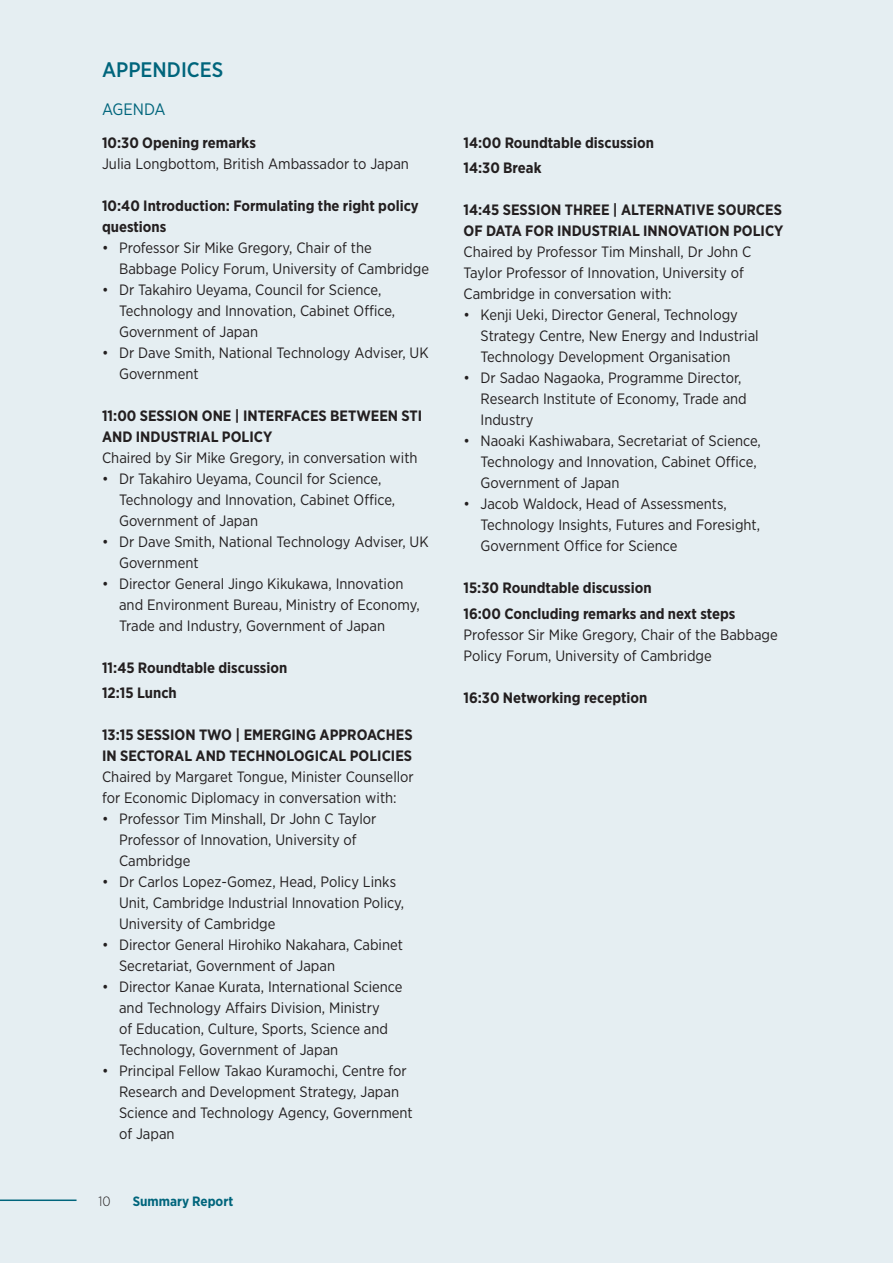
<style>
.page{position:relative;width:893px;height:1263px;background:#e5eef2}
.page>*{position:absolute;margin:0;border:0;box-sizing:border-box;transform-origin:0 0}
.heading2{font:500 21px "Gotham Narrow";color:#00657c}
.body{font:16.5px "Gotham Narrow";color:#00657c}
.body-2{font:15px/21px "Gotham Narrow";color:#231f20}
.body-3{font:700 15px/21px "Gotham Narrow";color:#231f20}
.t1{font:700 13.5px "Gotham Narrow";color:#00657c}
.t2{font:300 13.5px "Gotham Narrow";color:#231f20}
.s1{font-weight:700}
</style>
<div class="page">
<hr style="left:0;top:1199px;width:77px;height:2px;background:#00657c">
<p class="heading2" style="left:102px;top:56px;width:123px">APPENDICES</p>
<p class="body" style="left:102px;top:99px;width:65px">AGENDA</p>
<p class="body-2" style="left:102px;top:132px;width:308px"><span class="s1">10:30 Opening remarks<br></span>Julia Longbottom, British Ambassador to Japan</p>
<p class="body-3" style="left:102px;top:195px;width:318px">10:40 Introduction: Formulating the right policy questions</p>
<p class="body-2" style="left:119px;top:237px;width:312px;text-indent:-17px">• Professor Sir Mike Gregory, Chair of the<br>Babbage Policy Forum, University of Cambridge</p>
<p class="body-2" style="left:119px;top:279px;width:278px;text-indent:-17px">• Dr Takahiro Ueyama, Council for Science,<br>Technology and Innovation, Cabinet Office,<br>Government of Japan</p>
<p class="body-2" style="left:119px;top:342px;width:311px;text-indent:-17px">• Dr Dave Smith, National Technology Adviser, UK<br>Government</p>
<p class="body-3" style="left:102px;top:405px;width:322px">11:00 SESSION ONE | INTERFACES BETWEEN STI<br>AND INDUSTRIAL POLICY</p>
<p class="body-2" style="left:102px;top:447px;width:317px">Chaired by Sir Mike Gregory, in conversation with</p>
<p class="body-2" style="left:119px;top:468px;width:278px;text-indent:-17px">• Dr Takahiro Ueyama, Council for Science,<br>Technology and Innovation, Cabinet Office,<br>Government of Japan</p>
<p class="body-2" style="left:119px;top:531px;width:311px;text-indent:-17px">• Dr Dave Smith, National Technology Adviser, UK<br>Government</p>
<p class="body-2" style="left:119px;top:573px;width:302px;text-indent:-17px">• Director General Jingo Kikukawa, Innovation and Environment Bureau, Ministry of Economy,<br>Trade and Industry, Government of Japan</p>
<p class="body-3" style="left:102px;top:657px;width:187px">11:45 Roundtable discussion</p>
<p class="body-3" style="left:102px;top:682px;width:76px">12:15 Lunch</p>
<p class="body-3" style="left:102px;top:724px;width:312px">13:15 SESSION TWO | EMERGING APPROACHES<br>IN SECTORAL AND TECHNOLOGICAL POLICIES</p>
<p class="body-2" style="left:102px;top:766px;width:313px">Chaired by Margaret Tongue, Minister Counsellor for Economic Diplomacy in conversation with:</p>
<p class="body-2" style="left:119px;top:808px;width:259px;text-indent:-17px">• Professor Tim Minshall, Dr John C Taylor<br>Professor of Innovation, University of<br>Cambridge</p>
<p class="body-2" style="left:119px;top:871px;width:287px;text-indent:-17px">• Dr Carlos Lopez-Gomez, Head, Policy Links<br>Unit, Cambridge Industrial Innovation Policy,<br>University of Cambridge</p>
<p class="body-2" style="left:119px;top:934px;width:285px;text-indent:-17px">• Director General Hirohiko Nakahara, Cabinet<br>Secretariat, Government of Japan</p>
<p class="body-2" style="left:119px;top:976px;width:285px;text-indent:-17px">• Director Kanae Kurata, International Science and Technology Affairs Division, Ministry<br>of Education, Culture, Sports, Science and Technology, Government of Japan</p>
<p class="body-2" style="left:119px;top:1060px;width:295px;text-indent:-17px">• Principal Fellow Takao Kuramochi, Centre for Research and Development Strategy, Japan Science and Technology Agency, Government of Japan</p>
<p class="t2" style="left:99px;top:1193px;width:14px">10</p>
<p class="t1" style="left:133px;top:1192px;width:102px">Summary Report</p>
<p class="body-3" style="left:463px;top:132px;width:192px">14:00 Roundtable discussion</p>
<p class="body-3" style="left:463px;top:157px;width:79px">14:30 Break</p>
<p class="body-3" style="left:463px;top:199px;width:321px">14:45 SESSION THREE | ALTERNATIVE SOURCES<br>OF DATA FOR INDUSTRIAL INNOVATION POLICY</p>
<p class="body-2" style="left:463px;top:241px;width:289px">Chaired by Professor Tim Minshall, Dr John C<br>Taylor Professor of Innovation, University of<br>Cambridge in conversation with:</p>
<p class="body-2" style="left:480px;top:304px;width:280px;text-indent:-17px">• Kenji Ueki, Director General, Technology<br>Strategy Centre, New Energy and Industrial<br>Technology Development Organisation</p>
<p class="body-2" style="left:480px;top:367px;width:268px;text-indent:-17px">• Dr Sadao Nagaoka, Programme Director,<br>Research Institute of Economy, Trade and<br>Industry</p>
<p class="body-2" style="left:480px;top:430px;width:282px;text-indent:-17px">• Naoaki Kashiwabara, Secretariat of Science,<br>Technology and Innovation, Cabinet Office,<br>Government of Japan</p>
<p class="body-2" style="left:480px;top:493px;width:281px;text-indent:-17px">• Jacob Waldock, Head of Assessments,<br>Technology Insights, Futures and Foresight,<br>Government Office for Science</p>
<p class="body-3" style="left:463px;top:577px;width:190px">15:30 Roundtable discussion</p>
<p class="body-3" style="left:463px;top:603px;width:273px">16:00 Concluding remarks and next steps</p>
<p class="body-2" style="left:463px;top:623px;width:316px">Professor Sir Mike Gregory, Chair of the Babbage<br>Policy Forum, University of Cambridge</p>
<p class="body-3" style="left:463px;top:687px;width:185px">16:30 Networking reception</p>
</div>
